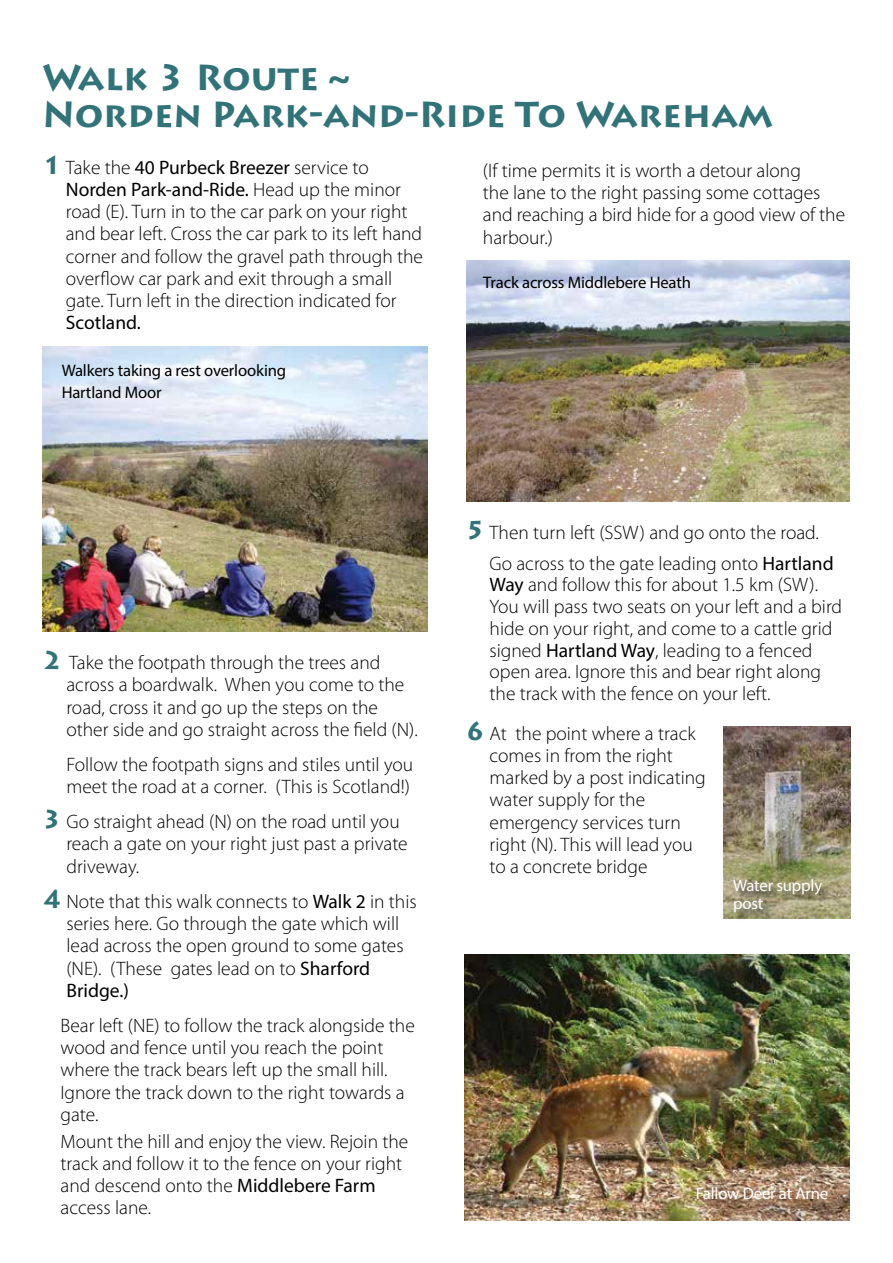
<style>
.page{position:relative;width:893px;height:1263px;background:#fff}
.page>*{position:absolute;margin:0;border:0;box-sizing:border-box;transform-origin:0 0}
.t1{font:700 36px/37px "Lithos Pro";color:#32737a}
.t2{font:300 19.5px/22.2px "Myriad Pro";color:#000}
.t3{font:19.5px "Myriad Pro";color:#000}
.t4{font:16.65px/22.2px "Myriad Pro";letter-spacing:-.01em;color:#000}
.t5{font:16.65px/18px "Myriad Pro";letter-spacing:-.01em;color:#fff}
.s1{font-family:"Lithos Pro";font-weight:700;font-size:25.5px;color:#32737a}
.s2{font-weight:400}
</style>
<div class="page">
<img style="left:467px;top:260px;width:383px;height:241px">
<img style="left:43px;top:346px;width:384px;height:285px">
<img style="left:724px;top:727px;width:126px;height:191px">
<div style="left:734px;top:880px;width:98px;height:42px;background:#000;opacity:.75"></div>
<img style="left:465px;top:955px;width:385px;height:265px">
<div style="left:700px;top:1191px;width:154px;height:34px;background:#000;opacity:.75"></div>
<h1 class="t1" style="left:43px;top:60px;width:732px">Walk 3 Route ~<br>Norden Park-and-Ride To Wareham</h1>
<p class="t2" style="left:66px;top:156px;width:359px;text-indent:-24px"><span class="s1">1</span> Take the <span class="s2">40 Purbeck Breezer</span> service to <span class="s2">Norden Park-and-Ride.</span> Head up the minor road (E). Turn in to the car park on your right and bear left. Cross the car park to its left hand corner and follow the gravel path through the overflow car park and exit through a small gate. Turn left in the direction indicated for</p>
<p class="t3" style="left:66px;top:311px;width:77px">Scotland.</p>
<p class="t4" style="left:62px;top:359px;width:226px">Walkers taking a rest overlooking<br>Hartland Moor</p>
<p class="t2" style="left:483px;top:159px;width:364px">(If time permits it is worth a detour along<br>the lane to the right passing some cottages and reaching a bird hide for a good view of the harbour.)</p>
<p class="t4" style="left:483px;top:271px;width:209px">Track across Middlebere Heath</p>
<p class="t2" style="left:66px;top:651px;width:353px;text-indent:-24px"><span class="s1">2</span> Take the footpath through the trees and across a boardwalk. When you come to the road, cross it and go up the steps on the other side and go straight across the field (N).</p>
<p class="t2" style="left:66px;top:753px;width:348px">Follow the footpath signs and stiles until you meet the road at a corner. (This is Scotland!)</p>
<p class="t2" style="left:66px;top:810px;width:343px;text-indent:-24px"><span class="s1">3</span> Go straight ahead (N) on the road until you reach a gate on your right just past a private driveway.</p>
<p class="t2" style="left:66px;top:890px;width:352px;text-indent:-24px"><span class="s1">4</span> Note that this walk connects to <span class="s2">Walk 2</span> in this series here. Go through the gate which will lead across the open ground to some gates (NE). (These gates lead on to <span class="s2">Sharford Bridge.)</span></p>
<p class="t2" style="left:61px;top:1014px;width:356px">Bear left (NE) to follow the track alongside the wood and fence until you reach the point where the track bears left up the small hill.<br>Ignore the track down to the right towards a gate.</p>
<p class="t2" style="left:61px;top:1130px;width:349px">Mount the hill and enjoy the view. Rejoin the track and follow it to the fence on your right and descend onto the <span class="s2">Middlebere Farm </span>access lane.</p>
<p class="t2" style="left:490px;top:518px;width:346px;line-height:30.3px;text-indent:-24px"><span class="s1">5</span> Then turn left (SSW) and go onto the road.<br>Go across to the gate leading onto <span class="s2">Hartland</span></p>
<p class="t2" style="left:490px;top:574px;width:354px;line-height:21.8px"><span class="s2">Way</span> and follow this for about 1.5 km (SW).<br>You will pass two seats on your left and a bird hide on your right, and come to a cattle grid signed <span class="s2">Hartland Way</span>, leading to a fenced open area. Ignore this and bear right along the track with the fence on your left.</p>
<p class="t2" style="left:490px;top:722px;width:218px;text-indent:-24px"><span class="s1">6</span> At the point where a track comes in from the right marked by a post indicating water supply for the emergency services turn right (N). This will lead you to a concrete bridge</p>
<p class="t5" style="left:733px;top:876px;width:91px">Water supply post</p>
<p class="t5" style="left:696px;top:1184px;width:134px">Fallow Deer at Arne</p>
</div>
